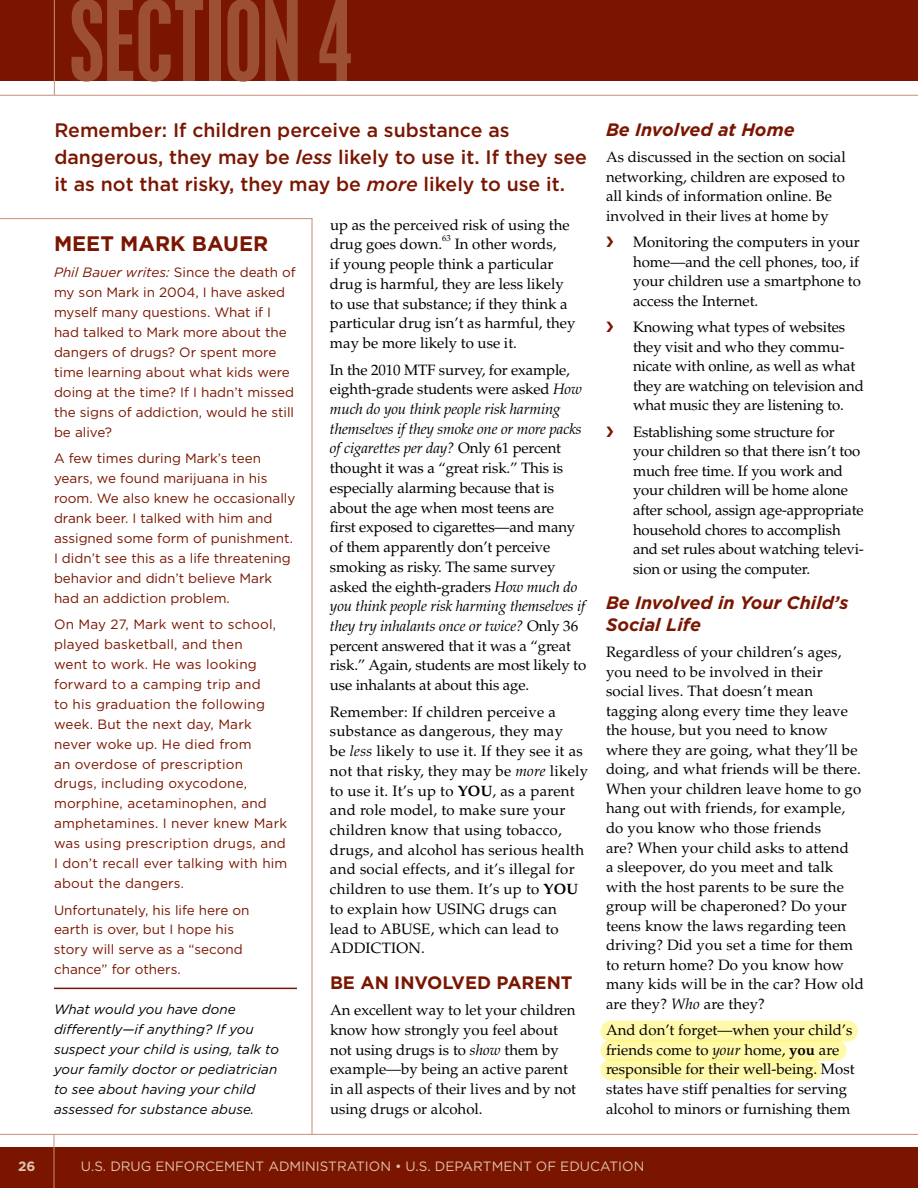
<style>
.page{position:relative;width:918px;height:1188px;background:#fff}
.page>*{position:absolute;margin:0;border:0;box-sizing:border-box;transform-origin:0 0}
.t1{font:condensed 99px "Placard";color:#9d4f34}
.t2{font:700 21px "Gotham";color:#7a1600}
.t3{font:500 19.5px/27px "Gotham";color:#7a1600}
.t4{font:italic 700 18px/21.6px "Gotham";color:#7a1600}
.t5{font:700 18px "Gotham";color:#7a1600}
.t6{font:15px/19.5px "Palatino";color:#000}
.t7{font:13.5px/20px "Gotham";color:#7a1600}
.t8{font:italic 13.5px/20px "Gotham";color:#000}
.t9{font:13.5px "Gotham";color:#e1c0af}
.t10{font:700 13.5px "Gotham";color:#e1c0af}
.t11{font:8.7px "Palatino";color:#000}
.s1{font-style:italic}
.s2{font-weight:700}
</style>
<div class="page">
<hr style="left:0;top:95px;width:918px;height:1px;background:#c58d76">
<div style="left:0;top:0;width:918px;height:81px;background:#7a1600"></div>
<hr style="left:54px;top:0;width:1px;height:95px;background:#c58d76">
<div style="left:0;top:1148px;width:918px;height:40px;background:#7a1600"></div>
<hr style="left:0;top:1134px;width:918px;height:1px;background:#c58d76">
<hr style="left:54px;top:1134px;width:1px;height:54px;background:#c58d76">
<div style="left:611px;top:1021px;width:237px;height:21px;background:#fff9a9"></div>
<div style="left:611px;top:1040px;width:225px;height:21px;background:#fff9a9"></div>
<div style="left:611px;top:1059px;width:200px;height:21px;background:#fff9a9"></div>
<hr style="left:54px;top:988px;width:243px;height:1px;background:#7a1600">
<hr style="left:312px;top:218px;width:1px;height:916px;background:#c58d76">
<hr style="left:0;top:218px;width:312px;height:1px;background:#c58d76">
<h1 class="t1" style="left:69px;top:-20px;width:285px">SECTION 4</h1>
<h3 class="t3" style="left:54px;top:116px;width:534px">Remember: If children perceive a substance as dangerous, they may be <span class="s1">less</span> likely to use it. If they see it as not that risky, they may be <span class="s1">more</span> likely to use it.</h3>
<h2 class="t2" style="left:54px;top:229px;width:216px">MEET MARK BAU ER</h2>
<p class="t7" style="left:54px;top:262px;width:243px"><span class="s1">Phil Bauer writes:</span> Since the death of my son Mark in 2004, I have asked myself many questions. What if I had talked to Mark more about the dangers of drugs? Or spent more time learning about what kids were doing at the time? If I hadn’t missed the signs of addiction, would he still be alive?</p>
<p class="t7" style="left:54px;top:448px;width:243px">A few times during Mark’s teen years, we found marijuana in his room. We also knew he occasionally drank beer. I talked with him and assigned some form of punishment.<br>I didn’t see this as a life threatening behavior and didn’t believe Mark had an addiction problem.</p>
<p class="t7" style="left:54px;top:614px;width:235px">On May 27, Mark went to school, played basketball, and then<br>went to work. He was looking forward to a camping trip and<br>to his graduation the following week. But the next day, Mark never woke up. He died from<br>an overdose of prescription drugs, including oxycodone, morphine, acetaminophen, and amphetamines. I never knew Mark was using prescription drugs, and<br>I don’t recall ever talking with him about the dangers.</p>
<p class="t7" style="left:54px;top:900px;width:197px">U nfortunately, his life here on earth is over, but I hope his story will serve as a “second chance” for others.</p>
<p class="t8" style="left:54px;top:999px;width:227px">What would you have done differently—if anything? If you suspect your child is using, talk to your family doctor or pediatrician to see about having your child assessed for substance abuse.</p>
<p class="t6" style="left:330px;top:215px;width:241px">up as the perceived risk of using the drug goes down.</p>
<p class="t11" style="left:442px;top:233px;width:10px">63</p>
<p class="t6" style="left:330px;top:235px;width:247px;text-indent:125px">In other words,<br>if young people think a particular drug is harmful, they are less likely to use that substance; if they think a particular drug isn’t as harmful, they may be more likely to use it.</p>
<p class="t6" style="left:330px;top:360px;width:258px">In the 2010 MTF survey, for example, eighth-grade students were asked <span class="s1">How much do you think people risk harming themselves if they smoke one or more packs of cigarettes per day?</span> Only 61 percent thought it was a “great risk.” This is especially alarming because that is about the age when most teens are<br>first exposed to cigarettes—and many of them apparently don’t perceive smoking as risky. The same survey asked the eighth-graders <span class="s1">How much do you think people risk harming themselves if they try inhalants once or twice?</span> Only 36 percent answered that it was a “great risk.” Again, students are most likely to use inhalants at about this age.</p>
<p class="t6" style="left:330px;top:702px;width:260px">Remember: If children perceive a substance as dangerous, they may<br>be <span class="s1">less</span> likely to use it. If they see it as not that risky, they may be <span class="s1">more</span> likely to use it. It’s up to <span class="s2">YOU</span>, as a parent and role model, to make sure your children know that using tobacco, drugs, and alcohol has serious health and social effects, and it’s illegal for children to use them. It’s up to <span class="s2">YOU </span>to explain how USING drugs can lead to ABUSE, which can lead to<br>ADDICTION.</p>
<p class="t5" style="left:330px;top:970px;width:240px">BE AN I NVOLVED PARENT</p>
<p class="t6" style="left:330px;top:1000px;width:248px">An excellent way to let your children know how strongly you feel about not using drugs is to <span class="s1">show</span> them by example—by being an active parent in all aspects of their lives and by not using drugs or alcohol.</p>
<p class="t4" style="left:606px;top:119px;width:190px">Be Involved at Home</p>
<p class="t6" style="left:606px;top:148px;width:241px">As discussed in the section on social networking, children are exposed to all kinds of information online. Be involved in their lives at home by</p>
<p class="t6" style="left:633px;top:233px;width:230px">Monitoring the computers in your home—and the cell phones, too, if your children use a smartphone to access the Internet.</p>
<p class="t6" style="left:633px;top:318px;width:232px">Knowing what types of websites they visit and who they commu&shy;nicate with online, as well as what they are watching on television and what music they are listening to.</p>
<p class="t6" style="left:633px;top:422px;width:232px">Establishing some structure for your children so that there isn’t too much free time. If you work and your children will be home alone after school, assign age-appropriate household chores to accomplish and set rules about watching televi&shy;sion or using the computer.</p>
<p class="t4" style="left:606px;top:592px;width:244px">Be Involved in Your Child’s<br>Social Life</p>
<p class="t6" style="left:606px;top:642px;width:259px">Regardless of your children’s ages, you need to be involved in their social lives. That doesn’t mean tagging along every time they leave the house, but you need to know where they are going, what they’ll be doing, and what friends will be there.<br>When your children leave home to go hang out with friends, for example, do you know who those friends<br>are? When your child asks to attend<br>a sleepover, do you meet and talk with the host parents to be sure the group will be chaperoned? Do your teens know the laws regarding teen driving? Did you set a time for them to return home? Do you know how many kids will be in the car? How old are they? <span class="s1">Who</span> are they?</p>
<p class="t6" style="left:606px;top:1021px;width:250px">And don’t forget—when your child’s friends come to <span class="s1">your</span> home, <span class="s2">you</span> are responsible for their well-being. Most states have stiff penalties for serving alcohol to minors or furnishing them</p>
<p class="t10" style="left:18px;top:1157px;width:19px">26</p>
<p class="t9" style="left:81px;top:1157px;width:565px">U.S. Drug Enforcement Administration • U.S. Department of Education</p>
</div>
